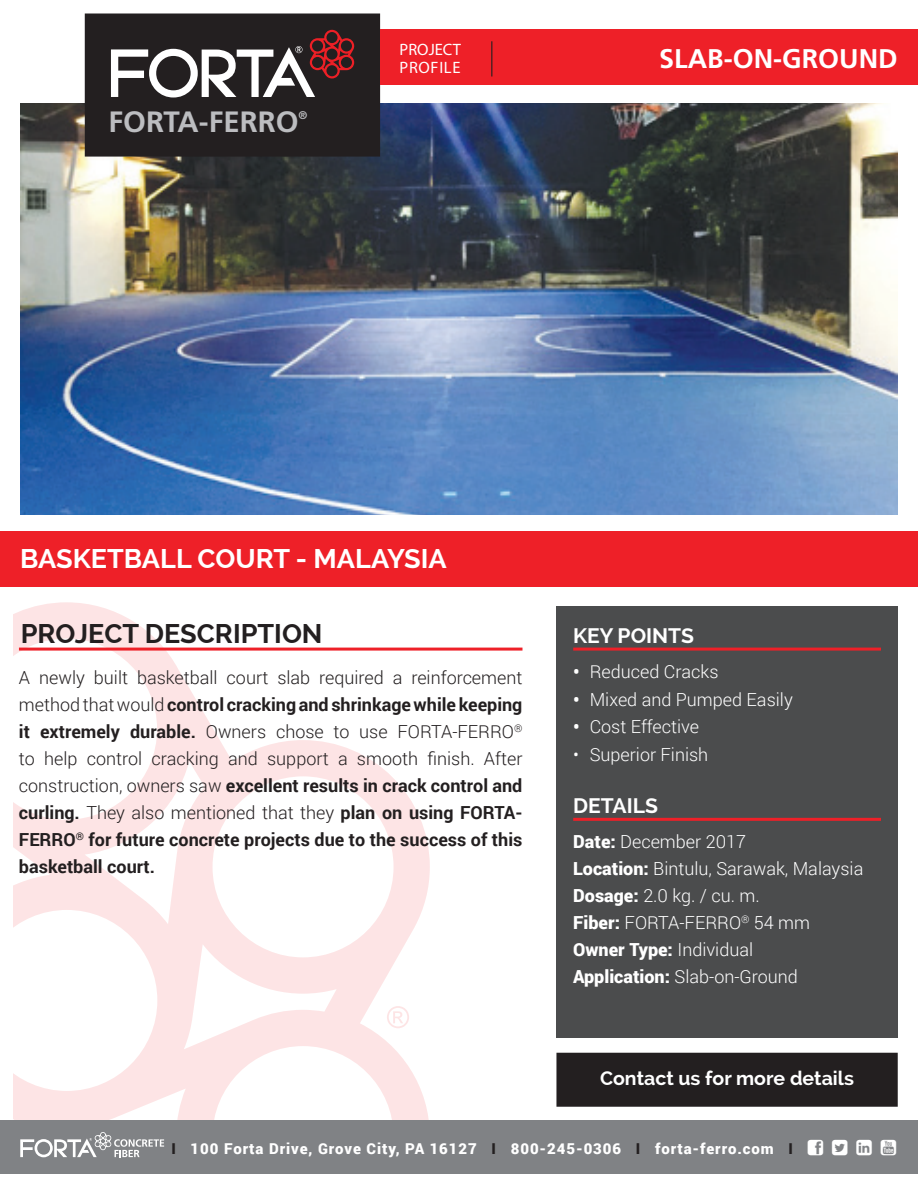
<style>
.page{position:relative;width:918px;height:1188px;background:#fff}
.page>*{position:absolute;margin:0;border:0;box-sizing:border-box;transform-origin:0 0}
.t1{font:700 29.4px "Frutiger";color:#bcbdc0}
.Project___Location{font:700 27px "Raleway";color:#fff}
.Project_Description{font:700 27px "Raleway";color:#231f20}
.Application{font:700 27px "Frutiger";color:#fff}
.Key_Points___Details{font:700 21px "Raleway";color:#fff}
.More_Details{font:700 19.5px "Raleway";color:#fff}
.Description_Body{font:300 18px/27px "Roboto";color:#231f20;text-align:justify}
.Bullets{font:300 18px "Roboto";color:#fff}
.t2{font:900 18px "Roboto";color:#fff}
.t3{font:16.5px "Myriad Pro";color:#fff}
.t4{font:16.5px "Myriad Pro";letter-spacing:.035em;color:#fff}
.t5{font:900 15px "Roboto";letter-spacing:.06em;color:#fff}
.t6{font:700 11.1px "Frutiger";color:#bcbdc0}
.s1{font-weight:700}
.s2{font-weight:900}
.s3{font-weight:300}
.s4{color:#231f20}
</style>
<div class="page">
<img style="left:20px;top:104px;width:878px;height:410px">
<div style="left:86px;top:14px;width:293px;height:142px;background:#231f20"></div>
<div style="left:85px;top:14px;width:295px;height:143px;border:2px solid #231f20"></div>
<svg style="left:14px;top:602px;width:416px;height:518px"></svg>
<svg style="left:387px;top:1006px;width:22px;height:22px"></svg>
<div style="left:556px;top:606px;width:342px;height:432px;background:#4b4c4d"></div>
<div style="left:0;top:531px;width:918px;height:56px;background:#ee2028"></div>
<div style="left:0;top:1120px;width:918px;height:54px;background:#808285"></div>
<svg style="left:20px;top:1132px;width:144px;height:25px"></svg>
<svg style="left:111px;top:30px;width:243px;height:68px"></svg>
<div style="left:380px;top:29px;width:538px;height:56px;background:#ee2028"></div>
<hr style="left:491px;top:41px;width:1px;height:36px;background:#231f20">
<div style="left:557px;top:1053px;width:340px;height:53px;background:#231f20"></div>
<div style="left:556px;top:1053px;width:342px;height:54px;border:2px solid #231f20"></div>
<hr style="left:19px;top:648px;width:503px;height:3px;background:#ee2028">
<hr style="left:573px;top:648px;width:308px;height:3px;background:#ee2028">
<hr style="left:573px;top:818px;width:308px;height:3px;background:#ee2028">
<p class="t1" style="left:109px;top:104px;width:192px">FORTA-FERRO</p>
<p class="t6" style="left:299px;top:109px;width:10px">®</p>
<p class="t3" style="left:400px;top:39px;width:63px">PROJECT</p>
<p class="t4" style="left:400px;top:57px;width:62px">PROFILE</p>
<p class="Project___Location" style="left:20px;top:543px;width:428px">BASKETBALL COURT - MALAYSIA</p>
<p class="Application" style="left:659px;top:43px;width:240px">SLAB-ON-GROUND</p>
<p class="Project_Description" style="left:21px;top:618px;width:303px">PROJECT DESCRIPTION</p>
<p class="Key_Points___Details" style="left:573px;top:624px;width:122px">KEY POINTS</p>
<p class="Bullets" style="left:573px;top:659px;width:147px"><span class="s1">•</span> Reduced Cracks</p>
<p class="Bullets" style="left:573px;top:687px;width:221px"><span class="s1">•</span> Mixed and Pumped Easily</p>
<p class="Bullets" style="left:573px;top:715px;width:128px"><span class="s1">•</span> Cost Effective</p>
<p class="Bullets" style="left:573px;top:742px;width:137px">• Superior Finish</p>
<p class="Key_Points___Details" style="left:573px;top:794px;width:86px">DETAILS</p>
<p class="Bullets" style="left:573px;top:829px;width:174px"><span class="s2">Date:</span> December 2017</p>
<p class="Bullets" style="left:573px;top:856px;width:292px"><span class="s2">Location:</span> Bintulu, Sarawak, Malaysia</p>
<p class="Bullets" style="left:573px;top:883px;width:188px"><span class="s2">Dosage:</span> 2.0 kg. / cu. m.</p>
<p class="Bullets" style="left:573px;top:910px;width:238px"><span class="s2">Fiber:</span> FORTA-FERRO<sup>®</sup> 54 mm</p>
<p class="t2" style="left:573px;top:937px;width:182px">Owner Type: <span class="s3">Individual</span></p>
<p class="Bullets" style="left:573px;top:964px;width:226px"><span class="s2">Application:</span> Slab-on-Ground</p>
<p class="Description_Body" style="left:19px;top:664px;width:505px">A newly built basketball court slab required a reinforcement method that would <span class="s1">control cracking and shrinkage while keeping it extremely durable.</span> Owners chose to use FORTA-FERRO<sup>® </sup>to help control cracking and support a smooth finish. After construction, owners saw <span class="s1">excellent results in crack control and curling.</span> They also mentioned that they <span class="s1">plan on using FORTA-FERRO</span><sup>®</sup> <span class="s1">for future concrete projects due to the success of this basketball court.</span></p>
<p class="More_Details" style="left:600px;top:1067px;width:255px">Contact us for more details</p>
<p class="t5" style="left:171px;top:1138px;width:623px"><span class="s4">I</span> 100 Forta Drive, Grove City, PA 16127 <span class="s4">I</span> 800-245-0306 <span class="s4">I</span> forta-ferro.com <span class="s4">I</span></p>
</div>
